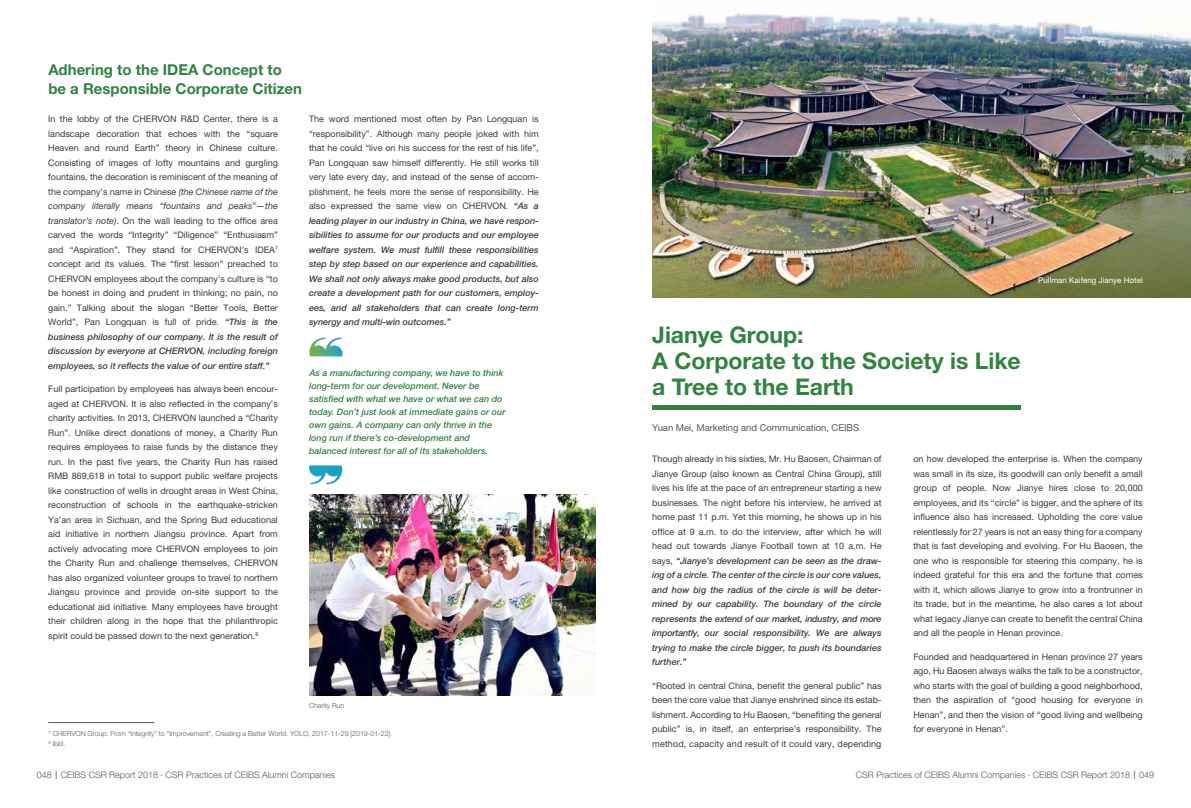
<style>
.page{position:relative;width:1191px;height:808px;background:#fff}
.page>*{position:absolute;margin:0;border:0;box-sizing:border-box;transform-origin:0 0}
.t1{font:700 23px/26px "Helvetica Neue LT Pro";color:#318340}
.t2{font:700 15px/19px "Helvetica Neue LT Pro";color:#318340}
.t3{font:9.5px "Helvetica Neue LT Pro";letter-spacing:-.005em;color:#595757}
.t4{font:9px/14.5px "Helvetica Neue LT Pro";color:#3e3a39;text-align:justify}
.t5{font:italic 500 9px/14.5px "Helvetica Neue LT Pro";color:#3e3a39;text-align:justify}
.t6{font:italic 500 9px/13px "Helvetica Neue LT Pro";color:#318340}
.t7{font:300 9px "Helvetica Neue LT Pro";color:#595757}
.t8{font:8px "Helvetica Neue LT Pro";color:#fff}
.t9{font:300 7px/10px "Helvetica Neue LT Pro";color:#595757}
.s1{font-style:italic}
.s2{font-weight:500;font-style:italic}
.s3{font-weight:400;font-style:normal}
.s4{font-family:"HY Qi Hei EES";font-weight:400}
</style>
<div class="page">
<svg style="left:309px;top:338px;width:34px;height:18px"></svg>
<svg style="left:309px;top:465px;width:34px;height:20px"></svg>
<img style="left:309px;top:494px;width:286px;height:202px">
<hr style="left:48px;top:722px;width:106px;height:1px;background:#595757">
<div style="left:652px;top:405px;width:368px;height:5px;background:#318340"></div>
<img style="left:652px;top:8px;width:539px;height:290px">
<h2 class="t2" style="left:48px;top:60px;width:255px">Adhering to the IDEA Concept to be a Responsible Corporate Citizen</h2>
<p class="t4" style="left:48px;top:112px;width:231px">In the lobby of the CHERVON R&amp;D Center, there is a landscape decoration that echoes with the “square Heaven and round Earth” theory in Chinese culture.<br>Consisting of images of lofty mountains and gurgling fountains, the decoration is reminiscent of the meaning of the company’s name in Chinese <span class="s1">(the Chinese name of the company literally means “fountains and peaks</span>”<span class="s1">—the translator’s note)</span>. On the wall leading to the office area carved the words “Integrity” “Diligence” “Enthusiasm” and “Aspiration”. They stand for CHERVON’s IDEA<sup>7 </sup>concept and its values. The “first lesson” preached to CHERVON employees about the company’s culture is “to be honest in doing and prudent in thinking; no pain, no gain.” Talking about the slogan “Better Tools, Better World”, Pan Longquan is full of pride. <span class="s2">“This is the business philosophy of our company. It is the result of discussion by everyone at CHERVON, including foreign employees, so it reflects the value of our entire staff.”</span></p>
<p class="t4" style="left:48px;top:382px;width:231px">Full participation by employees has always been encour&shy;aged at CHERVON. It is also reflected in the company’s charity activities. In 2013, CHERVON launched a “Charity Run”. Unlike direct donations of money, a Charity Run requires employees to raise funds by the distance they run. In the past five years, the Charity Run has raised RMB 869,618 in total to support public welfare projects like construction of wells in drought areas in West China, reconstruction of schools in the earthquake-stricken Ya’an area in Sichuan, and the Spring Bud educational aid initiative in northern Jiangsu province. Apart from actively advocating more CHERVON employees to join the Charity Run and challenge themselves, CHERVON has also organized volunteer groups to travel to northern Jiangsu province and provide on-site support to the educational aid initiative. Many employees have brought their children along in the hope that the philanthropic spirit could be passed down to the next generation.<sup>8</sup></p>
<p class="t5" style="left:309px;top:112px;width:231px"><span class="s3">The word mentioned most often by Pan Longquan is “responsibility”. Although many people joked with him that he could “live on his success for the rest of his life”, Pan Longquan saw himself differently. He still works till very late every day, and instead of the sense of accom&shy;plishment, he feels more the sense of responsibility. He also expressed the same view on CHERVON.</span> “As a leading player in our industry in China, we have respon&shy;sibilities to assume for our products and our employee welfare system. We must fulfill these responsibilities step by step based on our experience and capabilities.<br>We shall not only always make good products, but also create a development path for our customers, employ&shy;ees, and all stakeholders that can create long-term synergy and multi-win outcomes.”</p>
<p class="t6" style="left:309px;top:366px;width:198px">As a manufacturing company, we have to think long-term for our development. Never be satisfied with what we have or what we can do today. Don’t just look at immediate gains or our own gains. A company can only thrive in the long run if there’s co-development and balanced interest for all of its stakeholders.</p>
<p class="t9" style="left:309px;top:700px;width:37px">Charity Run</p>
<p class="t9" style="left:48px;top:729px;width:345px"><sup>7</sup> CHERVON Group: From “Integrity” to “Improvement”, Creating a Better World. YOLO, 2017-11-29 [2019-01-22].<br><sup>8</sup> ibid.</p>
<p class="t7" style="left:37px;top:769px;width:300px">048<span class="s4">｜</span>CEIBS CSR Report 2018 · CSR Practices of CEIBS Alumni Companies</p>
<h1 class="t1" style="left:652px;top:321px;width:370px">Jianye Group:<br>A Corporate to the Society is Like a Tree to the Earth</h1>
<p class="t3" style="left:652px;top:422px;width:208px">Yuan Mei, Marketing and Communication, CEIBS</p>
<p class="t8" style="left:1038px;top:275px;width:106px">Pullman Kaifeng Jianye Hotel</p>
<p class="t4" style="left:652px;top:451px;width:231px">Though already in his sixties, Mr. Hu Baosen, Chairman of Jianye Group (also known as Central China Group), still lives his life at the pace of an entrepreneur starting a new businesses. The night before his interview, he arrived at home past 11 p.m. Yet this morning, he shows up in his office at 9 a.m. to do the interview, after which he will head out towards Jianye Football town at 10 a.m. He says, <span class="s2">“Jianye’s development can be seen as the draw&shy;ing of a circle. The center of the circle is our core values, and how big the radius of the circle is will be deter&shy;mined by our capability. The boundary of the circle represents the extend of our market, industry, and more importantly, our social responsibility. We are always trying to make the circle bigger, to push its boundaries further.”</span></p>
<p class="t4" style="left:652px;top:678px;width:231px">“Rooted in central China, benefit the general public” has been the core value that Jianye enshrined since its estab&shy;lishment. According to Hu Baosen, “benefiting the general public” is, in itself, an enterprise’s responsibility. The method, capacity and result of it could vary, depending</p>
<p class="t4" style="left:913px;top:451px;width:231px">on how developed the enterprise is. When the company was small in its size, its goodwill can only benefit a small group of people. Now Jianye hires close to 20,000 employees, and its “circle” is bigger, and the sphere of its influence also has increased. Upholding the core value relentlessly for 27 years is not an easy thing for a company that is fast developing and evolving. For Hu Baosen, the one who is responsible for steering this company, he is indeed grateful for this era and the fortune that comes with it, which allows Jianye to grow into a frontrunner in its trade, but in the meantime, he also cares a lot about what legacy Jianye can create to benefit the central China and all the people in Henan province.</p>
<p class="t4" style="left:913px;top:649px;width:231px">Founded and headquartered in Henan province 27 years ago, Hu Baosen always walks the talk to be a constructor, who starts with the goal of building a good neighborhood, then the aspiration of “good housing for everyone in Henan”, and then the vision of “good living and wellbeing for everyone in Henan”.</p>
<p class="t7" style="left:856px;top:769px;width:300px">CSR Practices of CEIBS Alumni Companies · CEIBS CSR Report 2018<span class="s4">｜</span>049</p>
</div>
